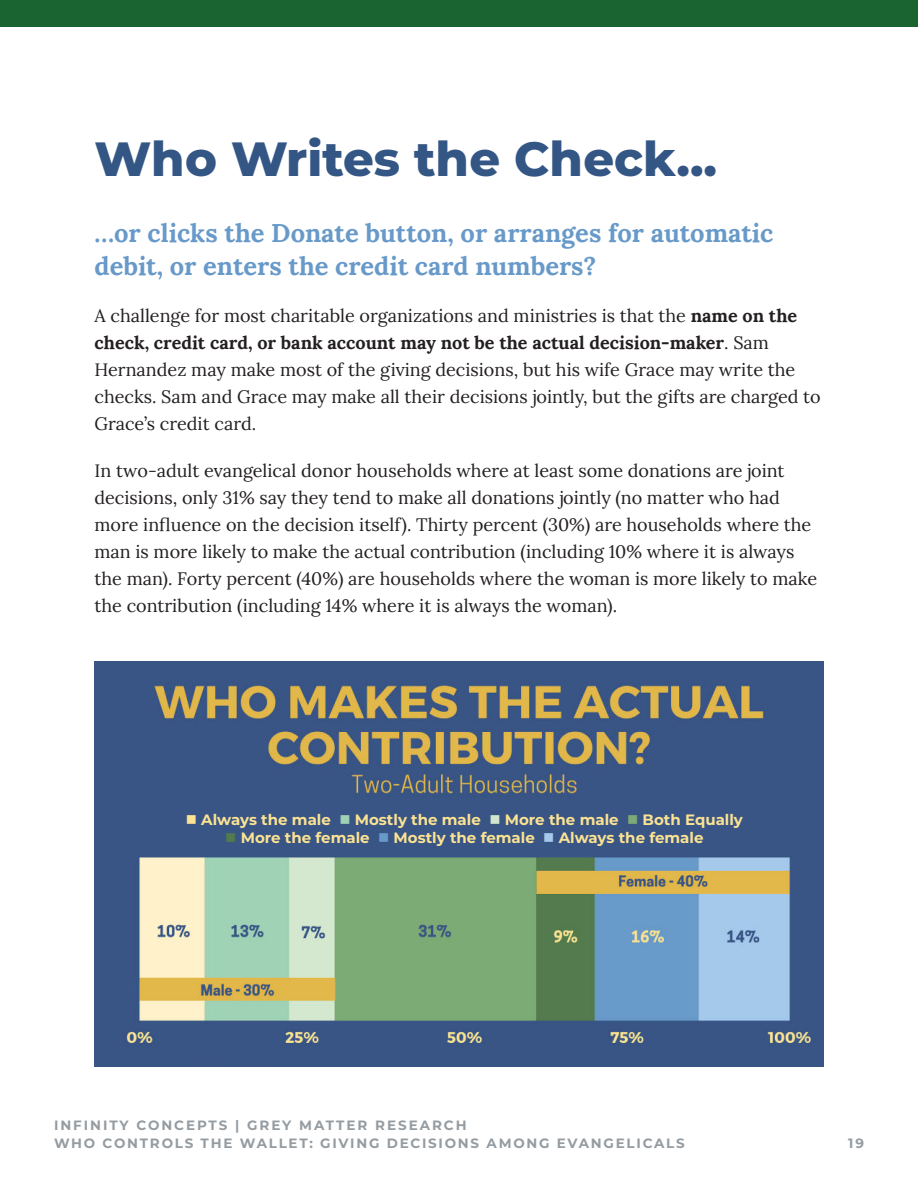
<style>
.page{position:relative;width:918px;height:1188px;background:#fff}
.page>*{position:absolute;margin:0;border:0;box-sizing:border-box;transform-origin:0 0}
.t1{font:800 48px "Montserrat";color:#335685}
.t2{font:700 25.5px/33px "Lora";color:#6799c9}
.t3{font:18px/27px "Lora";color:#231f20}
.t4{font:700 15px "Montserrat";color:#fce393}
.t5{font:700 13.5px/18px "Montserrat";letter-spacing:.13em;color:#959ca1}
.s1{font-weight:700}
.s2{color:#9fd1b6}
.s3{color:#d1e6cc}
.s4{color:#7caa76}
.s5{color:#527a4e}
.s6{color:#6799c9}
.s7{color:#a5c9ea}
</style>
<div class="page">
<div style="left:0;top:0;width:918px;height:27px;background:#1a6432"></div>
<img style="left:94px;top:662px;width:730px;height:404px">
<h1 class="t1" style="left:94px;top:135px;width:624px">Who Writes the Check...</h1>
<h2 class="t2" style="left:94px;top:218px;width:681px">…or clicks the Donate button, or arranges for automatic debit, or enters the credit card numbers?</h2>
<p class="t3" style="left:94px;top:301px;width:728px">A challenge for most charitable organizations and ministries is that the <span class="s1">name on the check, credit card, or bank account may not be the actual decision-maker</span>. Sam Hernandez may make most of the giving decisions, but his wife Grace may write the checks. Sam and Grace may make all their decisions jointly, but the gifts are charged to Grace’s credit card.</p>
<p class="t3" style="left:94px;top:456px;width:724px">In two-adult evangelical donor households where at least some donations are joint decisions, only 31% say they tend to make all donations jointly (no matter who had more influence on the decision itself). Thirty percent (30%) are households where the man is more likely to make the actual contribution (including 10% where it is always the man). Forty percent (40%) are households where the woman is more likely to make the contribution (including 14% where it is always the woman).</p>
<p class="t4" style="left:186px;top:813px;width:559px">■ Always the male <span class="s2">■</span> Mostly the male <span class="s3">■</span> More the male <span class="s4">■</span> Both Equally</p>
<p class="t4" style="left:225px;top:831px;width:480px"><span class="s5">■</span> More the female <span class="s6">■</span> Mostly the female <span class="s7">■</span> Always the female</p>
<p class="t5" style="left:54px;top:1117px;width:632px">INFINITY CONCEPTS | GREY MATTER RESEARCH<br>WHO CONTROLS THE WALLET: GIVING DECISIONS AMONG EVANGELICALS</p>
<p class="t5" style="left:848px;top:1135px;width:17px">19</p>
</div>
